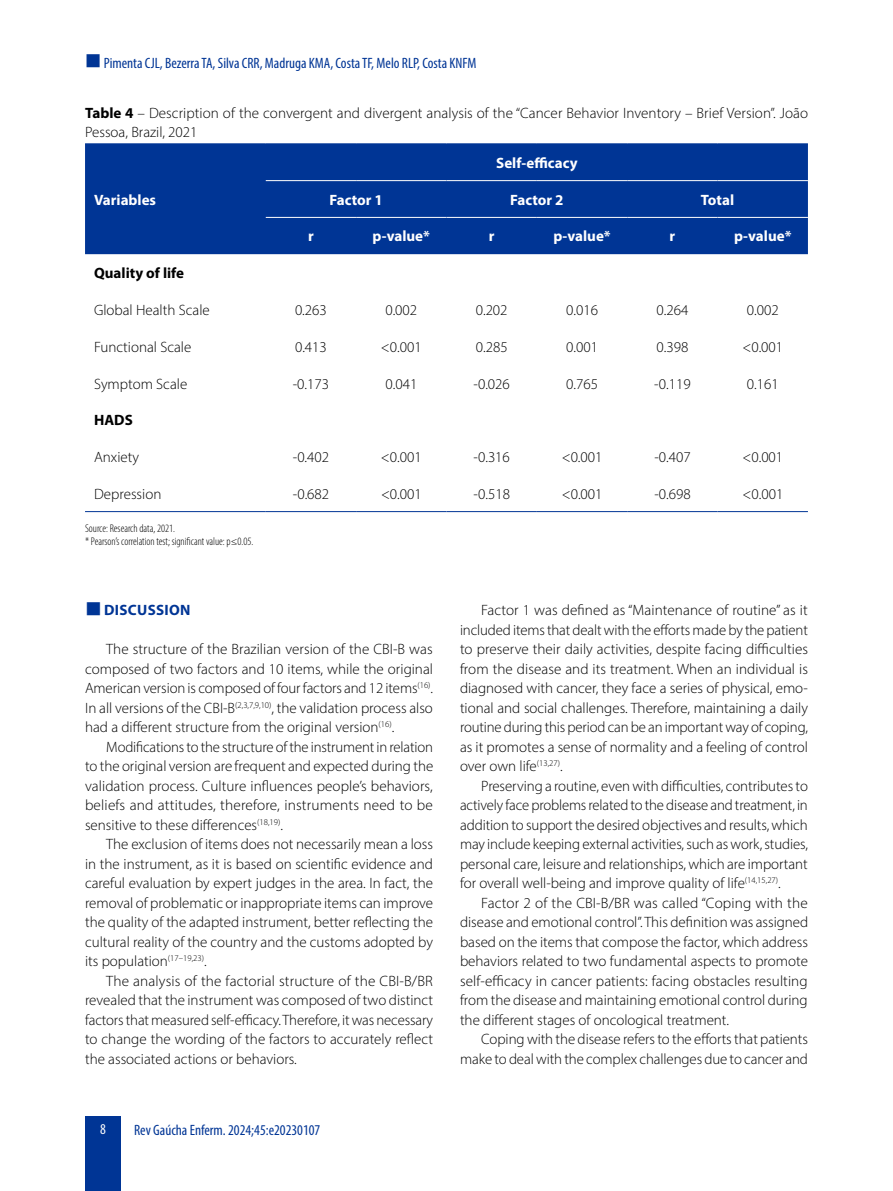
<style>
.page{position:relative;width:893px;height:1191px;background:#fff}
.page>*{position:absolute;margin:0;border:0;box-sizing:border-box;transform-origin:0 0}
.t1{font:300 15px/19.5px "Myriad Pro";color:#000;text-align:justify}
.t2{font:condensed 15px "Myriad Pro";color:#003595}
.t3{font:700 15px "Myriad Pro";color:#fff}
.t4{font:700 15px "Myriad Pro";color:#000}
.t5{font:700 15px "Myriad Pro";letter-spacing:.02em;color:#003595}
.t6{font:condensed 15px "Myriad Pro";color:#fff}
.t7{font:300 condensed 11.25px/13.5px "Myriad Pro";color:#000}
.s1{font-weight:700}
</style>
<div class="page">
<div style="left:85px;top:1116px;width:36px;height:75px;background:#003595"></div>
<div style="left:85px;top:144px;width:723px;height:110px;background:#003595"></div>
<hr style="left:85px;top:143px;width:181px;height:1px;background:#003595">
<hr style="left:266px;top:143px;width:90px;height:1px;background:#003595">
<hr style="left:356px;top:143px;width:90px;height:1px;background:#003595">
<hr style="left:446px;top:143px;width:91px;height:1px;background:#003595">
<hr style="left:537px;top:143px;width:90px;height:1px;background:#003595">
<hr style="left:627px;top:143px;width:91px;height:1px;background:#003595">
<hr style="left:718px;top:143px;width:90px;height:1px;background:#003595">
<hr style="left:85px;top:511px;width:181px;height:1px;background:#003595">
<hr style="left:266px;top:511px;width:90px;height:1px;background:#003595">
<hr style="left:356px;top:511px;width:90px;height:1px;background:#003595">
<hr style="left:446px;top:511px;width:91px;height:1px;background:#003595">
<hr style="left:537px;top:511px;width:90px;height:1px;background:#003595">
<hr style="left:627px;top:511px;width:91px;height:1px;background:#003595">
<hr style="left:718px;top:511px;width:90px;height:1px;background:#003595">
<hr style="left:266px;top:180px;width:90px;height:1px;background:#fff">
<hr style="left:356px;top:180px;width:90px;height:1px;background:#fff">
<hr style="left:446px;top:180px;width:91px;height:1px;background:#fff">
<hr style="left:537px;top:180px;width:90px;height:1px;background:#fff">
<hr style="left:627px;top:180px;width:91px;height:1px;background:#fff">
<hr style="left:718px;top:180px;width:90px;height:1px;background:#fff">
<hr style="left:266px;top:217px;width:90px;height:1px;background:#fff">
<hr style="left:356px;top:217px;width:90px;height:1px;background:#fff">
<hr style="left:446px;top:217px;width:91px;height:1px;background:#fff">
<hr style="left:537px;top:217px;width:90px;height:1px;background:#fff">
<hr style="left:627px;top:217px;width:91px;height:1px;background:#fff">
<hr style="left:718px;top:217px;width:90px;height:1px;background:#fff">
<p class="t2" style="left:104px;top:54px;width:374px">Pimenta CJL, Bezerra TA, Silva CRR, Madruga KMA, Costa TF, Melo RLP, Costa KNFM</p>
<p class="t1" style="left:85px;top:103px;width:724px"><span class="s1">Table 4</span> – Description of the convergent and divergent analysis of the “Cancer Behavior Inventory – Brief Version”. João<br>Pessoa, Brazil, 2021</p>
<p class="t3" style="left:94px;top:190px;width:64px">Variables</p>
<p class="t3" style="left:496px;top:153px;width:83px">Self-efficacy</p>
<p class="t3" style="left:329px;top:190px;width:55px">Factor 1</p>
<p class="t3" style="left:510px;top:190px;width:55px">Factor 2</p>
<p class="t3" style="left:701px;top:190px;width:35px">Total</p>
<p class="t3" style="left:308px;top:227px;width:7px">r</p>
<p class="t3" style="left:373px;top:227px;width:59px">p-value*</p>
<p class="t3" style="left:489px;top:227px;width:7px">r</p>
<p class="t3" style="left:553px;top:227px;width:59px">p-value*</p>
<p class="t3" style="left:670px;top:227px;width:7px">r</p>
<p class="t3" style="left:734px;top:227px;width:59px">p-value*</p>
<p class="t4" style="left:94px;top:263px;width:92px">Quality of life</p>
<p class="t1" style="left:94px;top:300px;width:117px">Global Health Scale</p>
<p class="t1" style="left:295px;top:300px;width:33px">0.263</p>
<p class="t1" style="left:385px;top:300px;width:33px">0.002</p>
<p class="t1" style="left:476px;top:300px;width:33px">0.202</p>
<p class="t1" style="left:566px;top:300px;width:33px">0.016</p>
<p class="t1" style="left:656px;top:300px;width:33px">0.264</p>
<p class="t1" style="left:747px;top:300px;width:33px">0.002</p>
<p class="t1" style="left:94px;top:337px;width:99px">Functional Scale</p>
<p class="t1" style="left:295px;top:337px;width:33px">0.413</p>
<p class="t1" style="left:381px;top:337px;width:42px">&lt;0.001</p>
<p class="t1" style="left:476px;top:337px;width:33px">0.285</p>
<p class="t1" style="left:566px;top:337px;width:33px">0.001</p>
<p class="t1" style="left:656px;top:337px;width:33px">0.398</p>
<p class="t1" style="left:742px;top:337px;width:42px">&lt;0.001</p>
<p class="t1" style="left:94px;top:374px;width:95px">Symptom Scale</p>
<p class="t1" style="left:293px;top:374px;width:38px">-0.173</p>
<p class="t1" style="left:385px;top:374px;width:33px">0.041</p>
<p class="t1" style="left:474px;top:374px;width:38px">-0.026</p>
<p class="t1" style="left:566px;top:374px;width:33px">0.765</p>
<p class="t1" style="left:654px;top:374px;width:38px">-0.119</p>
<p class="t1" style="left:747px;top:374px;width:33px">0.161</p>
<p class="t4" style="left:94px;top:410px;width:40px">HADS</p>
<p class="t1" style="left:94px;top:447px;width:47px">Anxiety</p>
<p class="t1" style="left:293px;top:447px;width:38px">-0.402</p>
<p class="t1" style="left:381px;top:447px;width:42px">&lt;0.001</p>
<p class="t1" style="left:474px;top:447px;width:38px">-0.316</p>
<p class="t1" style="left:562px;top:447px;width:42px">&lt;0.001</p>
<p class="t1" style="left:654px;top:447px;width:38px">-0.407</p>
<p class="t1" style="left:742px;top:447px;width:42px">&lt;0.001</p>
<p class="t1" style="left:94px;top:484px;width:69px">Depression</p>
<p class="t1" style="left:293px;top:484px;width:38px">-0.682</p>
<p class="t1" style="left:381px;top:484px;width:42px">&lt;0.001</p>
<p class="t1" style="left:474px;top:484px;width:38px">-0.518</p>
<p class="t1" style="left:562px;top:484px;width:42px">&lt;0.001</p>
<p class="t1" style="left:654px;top:484px;width:38px">-0.698</p>
<p class="t1" style="left:742px;top:484px;width:42px">&lt;0.001</p>
<p class="t7" style="left:85px;top:521px;width:170px">Source: Research data, 2021.<br>* Pearson’s correlation test; significant value: p≤0.05.</p>
<p class="t5" style="left:104px;top:600px;width:88px">DISCUSSION</p>
<p class="t1" style="left:85px;top:639px;width:350px;text-indent:21px">The structure of the Brazilian version of the CBI-B was composed of two factors and 10 items, while the original American version is composed of four factors and 12 items<sup>(16)</sup>.<br>In all versions of the CBI-B<sup>(2,3,7,9,10)</sup>, the validation process also had a different structure from the original version<sup>(16)</sup>.</p>
<p class="t1" style="left:85px;top:737px;width:350px;text-indent:21px">Modifications to the structure of the instrument in relation to the original version are frequent and expected during the validation process. Culture influences people’s behaviors, beliefs and attitudes, therefore, instruments need to be sensitive to these differences<sup>(18,19)</sup>.</p>
<p class="t1" style="left:85px;top:834px;width:350px;text-indent:21px">The exclusion of items does not necessarily mean a loss in the instrument, as it is based on scientific evidence and careful evaluation by expert judges in the area. In fact, the removal of problematic or inappropriate items can improve the quality of the adapted instrument, better reflecting the cultural reality of the country and the customs adopted by its population<sup>(17–19,23)</sup>.</p>
<p class="t1" style="left:85px;top:971px;width:350px;text-indent:21px">The analysis of the factorial structure of the CBI-B/BR revealed that the instrument was composed of two distinct factors that measured self-efficacy. Therefore, it was necessary to change the wording of the factors to accurately reflect the associated actions or behaviors.</p>
<p class="t6" style="left:100px;top:1120px;width:7px">8</p>
<p class="t2" style="left:134px;top:1121px;width:188px">Rev Gaúcha Enferm. 2024;45:e20230107</p>
<p class="t1" style="left:460px;top:600px;width:350px;text-indent:21px">Factor 1 was defined as “Maintenance of routine” as it included items that dealt with the efforts made by the patient to preserve their daily activities, despite facing difficulties from the disease and its treatment. When an individual is diagnosed with cancer, they face a series of physical, emo&shy;tional and social challenges. Therefore, maintaining a daily routine during this period can be an important way of coping, as it promotes a sense of normality and a feeling of control over own life<sup>(13,27)</sup>.</p>
<p class="t1" style="left:460px;top:776px;width:349px;text-indent:21px">Preserving a routine, even with difficulties, contributes to actively face problems related to the disease and treatment, in addition to support the desired objectives and results, which may include keeping external activities, such as work, studies, personal care, leisure and relationships, which are important for overall well-being and improve quality of life<sup>(14,15,27)</sup>.</p>
<p class="t1" style="left:460px;top:893px;width:350px;text-indent:21px">Factor 2 of the CBI-B/BR was called “Coping with the disease and emotional control”. This definition was assigned based on the items that compose the factor, which address behaviors related to two fundamental aspects to promote self-efficacy in cancer patients: facing obstacles resulting from the disease and maintaining emotional control during the different stages of oncological treatment.</p>
<p class="t1" style="left:460px;top:1029px;width:350px;text-align:right">Coping with the disease refers to the efforts that patients make to deal with the complex challenges due to cancer and</p>
</div>
